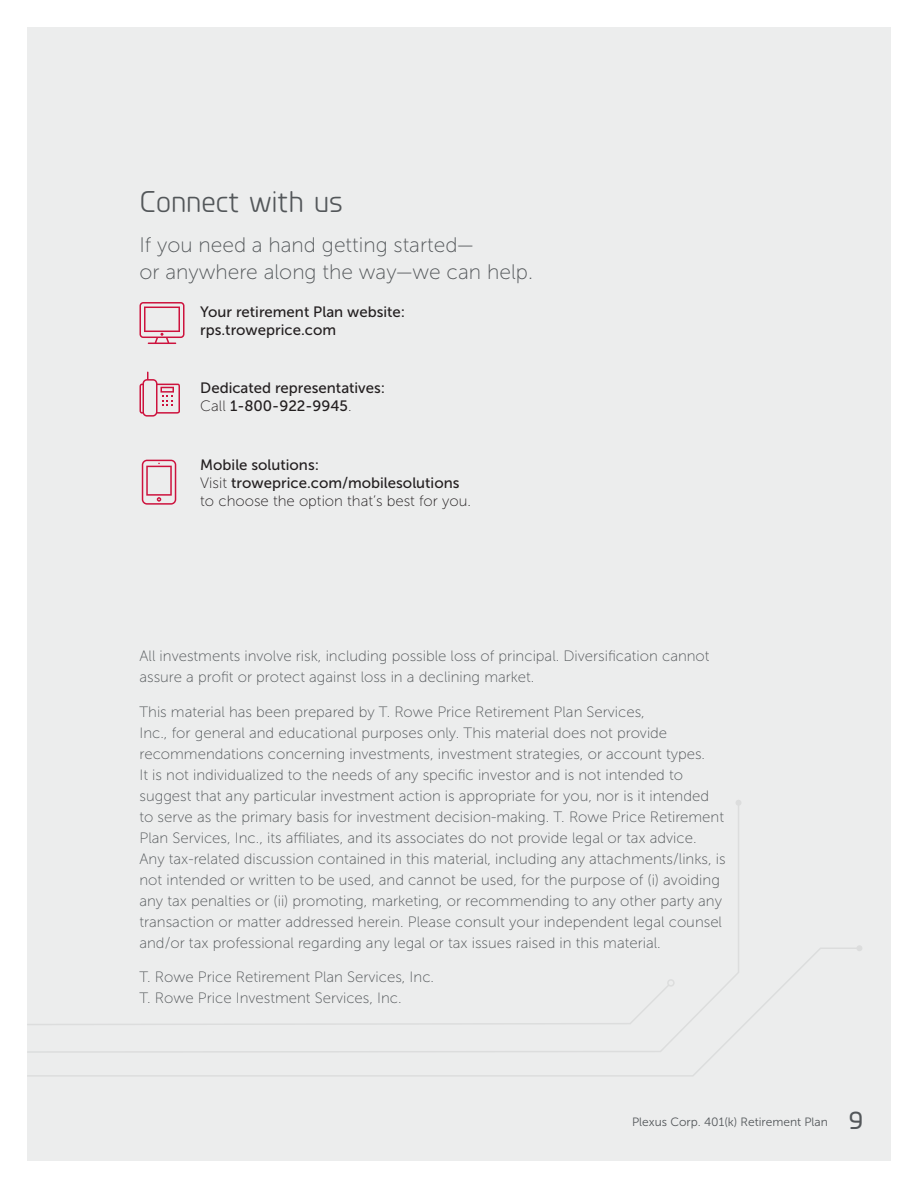
<style>
.page{position:relative;width:918px;height:1188px;background:#fff}
.page>*{position:absolute;margin:0;border:0;box-sizing:border-box;transform-origin:0 0}
.Intro_Copy{font:30px "Planer";color:#53575a}
.Intro_Copy-2{font:500 26.4px "Planer";color:#53575a}
.Intro_Copy-3{font:21px/27px "Museo Sans 100";color:#53575a}
.Intro_Copy-4{font:15px/21px "Museo Sans 100";color:#53575a}
.Bullets{font:15px "Museo Sans 500";color:#231f20}
.Bullets-2{font:15px/18px "Museo Sans 100";color:#231f20}
.t1{font:12px "Museo Sans 300";color:#53575a}
.s1{font-family:"Museo Sans 100"}
.s2{font-family:"Museo Sans 500"}
</style>
<div class="page">
<div style="left:27px;top:27px;width:864px;height:1134px;background:#eceded"></div>
<svg style="left:140px;top:302px;width:44px;height:42px"></svg>
<svg style="left:142px;top:460px;width:34px;height:45px"></svg>
<svg style="left:140px;top:372px;width:40px;height:45px"></svg>
<p class="Intro_Copy" style="left:140px;top:182px;width:205px">Connect with us</p>
<p class="Intro_Copy-3" style="left:140px;top:232px;width:395px">If you need a hand getting started—<br>or anywhere along the way—we can help.</p>
<p class="Bullets" style="left:200px;top:303px;width:206px">Your retirement Plan website:</p>
<p class="Bullets" style="left:200px;top:321px;width:137px">rps.troweprice.com</p>
<p class="Bullets" style="left:200px;top:380px;width:187px">Dedicated representatives:</p>
<p class="Bullets" style="left:200px;top:398px;width:153px"><span class="s1">Call</span> 1-800-922-9945<span class="s1">.</span></p>
<p class="Bullets" style="left:200px;top:456px;width:120px">Mobile solutions:</p>
<p class="Bullets-2" style="left:200px;top:474px;width:272px">Visit <span class="s2">troweprice.com/mobilesolutions </span>to choose the option that’s best for you.</p>
<p class="Intro_Copy-4" style="left:140px;top:646px;width:572px">All investments involve risk, including possible loss of principal. Diversification cannot assure a profit or protect against loss in a declining market.</p>
<p class="Intro_Copy-4" style="left:140px;top:701px;width:588px">This material has been prepared by T. Rowe Price Retirement Plan Services,<br>Inc., for general and educational purposes only. This material does not provide recommendations concerning investments, investment strategies, or account types.<br>It is not individualized to the needs of any specific investor and is not intended to suggest that any particular investment action is appropriate for you, nor is it intended to serve as the primary basis for investment decision-making. T. Rowe Price Retirement Plan Services, Inc., its affiliates, and its associates do not provide legal or tax advice.<br>Any tax-related discussion contained in this material, including any attachments/links, is not intended or written to be used, and cannot be used, for the purpose of (i) avoiding any tax penalties or (ii) promoting, marketing, or recommending to any other party any transaction or matter addressed herein. Please consult your independent legal counsel and/or tax professional regarding any legal or tax issues raised in this material.</p>
<p class="Intro_Copy-4" style="left:140px;top:967px;width:296px">T. Rowe Price Retirement Plan Services, Inc.</p>
<p class="Intro_Copy-4" style="left:140px;top:988px;width:264px">T. Rowe Price Investment Services, Inc.</p>
<p class="t1" style="left:632px;top:1116px;width:197px">Plexus Corp. 401(k) Retirement Plan</p>
<p class="Intro_Copy-2" style="left:849px;top:1102px;width:16px">9</p>
</div>
